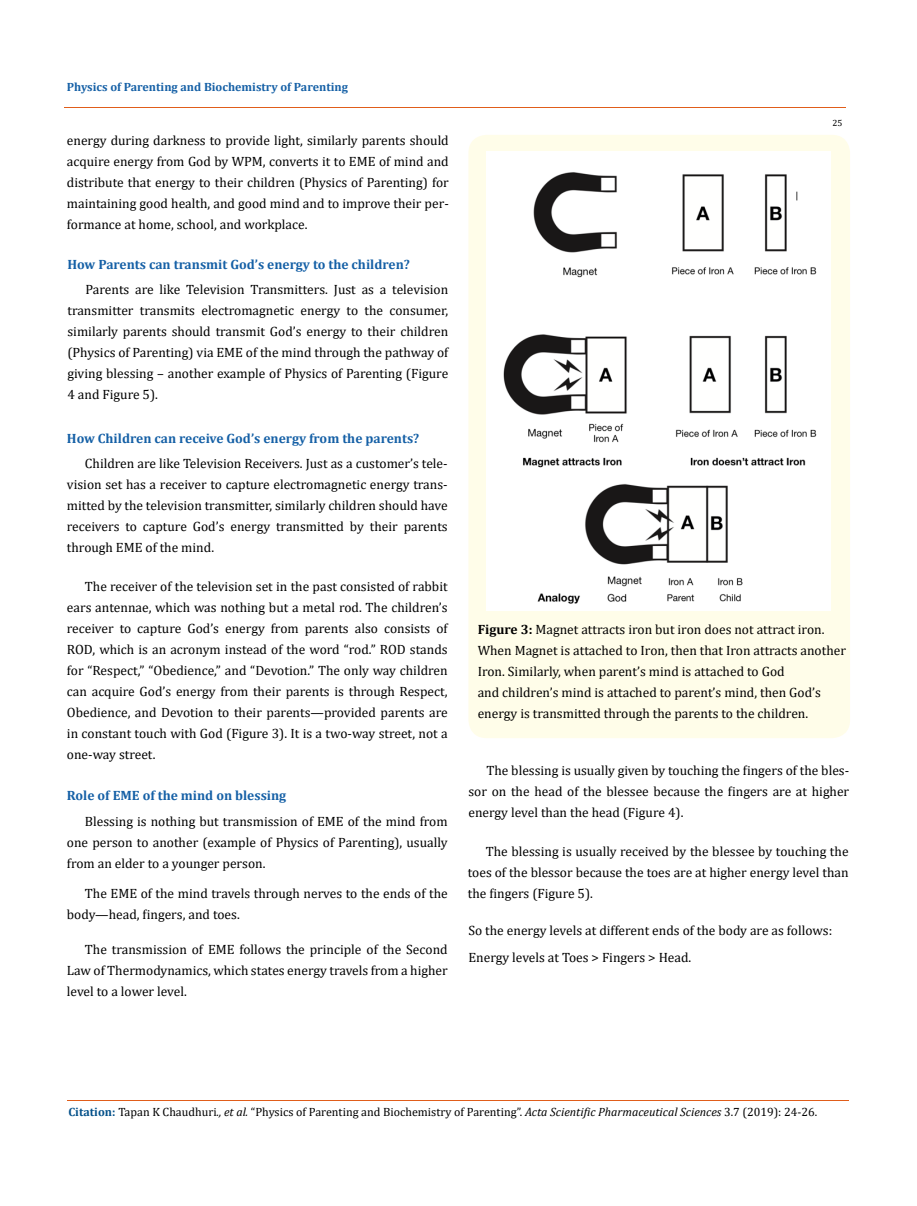
<style>
.page{position:relative;width:917px;height:1206px;background:#fff}
.page>*{position:absolute;margin:0;border:0;box-sizing:border-box;transform-origin:0 0}
.t1{font:13.5px/21px "Cambria";color:#000;text-align:justify}
.t2{font:700 13.5px "Cambria";color:#1560a6}
.t3{font:12px "Cambria";color:#000}
.t4{font:700 12px "Cambria";color:#1560a6}
.t5{font:9px "Cambria";color:#000}
.s1{font-weight:700}
.s2{font-weight:700;color:#035089}
.s3{font-style:italic}
</style>
<div class="page">
<hr style="left:64px;top:108px;width:781px;height:1px;background:#e05d1a">
<hr style="left:67px;top:1101px;width:781px;height:1px;background:#e05d1a">
<div style="left:468px;top:135px;width:382px;height:603px;background:#fffde9;border-radius:18px"></div>
<img style="left:486px;top:152px;width:344px;height:458px">
<p class="t4" style="left:67px;top:78px;width:282px">Physics of Parenting and Biochemistry of Parenting</p>
<p class="t1" style="left:67px;top:130px;width:383px">energy during darkness to provide light, similarly parents should acquire energy from God by WPM, converts it to EME of mind and distribute that energy to their children (Physics of Parenting) for maintaining good health, and good mind and to improve their per&shy;formance at home, school, and workplace.</p>
<p class="t2" style="left:67px;top:255px;width:344px">How Parents can transmit God’s energy to the children?</p>
<p class="t1" style="left:67px;top:279px;width:382px;text-indent:18px">Parents are like Television Transmitters. Just as a television transmitter transmits electromagnetic energy to the consumer, similarly parents should transmit God’s energy to their children (Physics of Parenting) via EME of the mind through the pathway of giving blessing – another example of Physics of Parenting (Figure 4 and Figure 5).</p>
<p class="t2" style="left:67px;top:428px;width:354px">How Children can receive God’s energy from the parents?</p>
<p class="t1" style="left:67px;top:453px;width:382px;text-indent:18px">Children are like Television Receivers. Just as a customer’s tele&shy;vision set has a receiver to capture electromagnetic energy trans&shy;mitted by the television transmitter, similarly children should have receivers to capture God’s energy transmitted by their parents through EME of the mind.</p>
<p class="t1" style="left:67px;top:575px;width:382px;text-indent:18px">The receiver of the television set in the past consisted of rabbit ears antennae, which was nothing but a metal rod. The children’s receiver to capture God’s energy from parents also consists of ROD, which is an acronym instead of the word “rod.” ROD stands for “Respect,” “Obedience,” and “Devotion.” The only way children can acquire God’s energy from their parents is through Respect, Obedience, and Devotion to their parents—provided parents are in constant touch with God (Figure 3). It is a two-way street, not a one-way street.</p>
<p class="t2" style="left:67px;top:786px;width:221px">Role of EME of the mind on blessing</p>
<p class="t1" style="left:67px;top:810px;width:382px;text-indent:18px">Blessing is nothing but transmission of EME of the mind from one person to another (example of Physics of Parenting), usually from an elder to a younger person.</p>
<p class="t1" style="left:67px;top:883px;width:382px;text-indent:18px">The EME of the mind travels through nerves to the ends of the body—head, fingers, and toes.</p>
<p class="t1" style="left:67px;top:939px;width:382px;text-indent:18px">The transmission of EME follows the principle of the Second Law of Thermodynamics, which states energy travels from a higher level to a lower level.</p>
<p class="t5" style="left:832px;top:118px;width:11px">25</p>
<p class="t1" style="left:477px;top:618px;width:370px;text-align:left"><span class="s1">Figure 3:</span> Magnet attracts iron but iron does not attract iron.<br>When Magnet is attached to Iron, then that Iron attracts another Iron. Similarly, when parent’s mind is attached to God<br>and children’s mind is attached to parent’s mind, then God’s energy is transmitted through the parents to the children.</p>
<p class="t1" style="left:468px;top:759px;width:382px;text-indent:18px">The blessing is usually given by touching the fingers of the bles&shy;sor on the head of the blessee because the fingers are at higher energy level than the head (Figure 4).</p>
<p class="t1" style="left:468px;top:841px;width:382px;text-indent:18px">The blessing is usually received by the blessee by touching the toes of the blessor because the toes are at higher energy level than the fingers (Figure 5).</p>
<p class="t1" style="left:468px;top:918px;width:365px;line-height:26.1px">So the energy levels at different ends of the body are as follows:<br>Energy levels at Toes &gt; Fingers &gt; Head.</p>
<p class="t3" style="left:68px;top:1105px;width:750px"><span class="s2">Citation:</span> Tapan K Chaudhuri<span class="s3">., et al.</span> “Physics of Parenting and Biochemistry of Parenting”. <span class="s3">Acta Scientific Pharmaceutical Sciences</span> 3.7 (2019): 24-26.</p>
</div>
